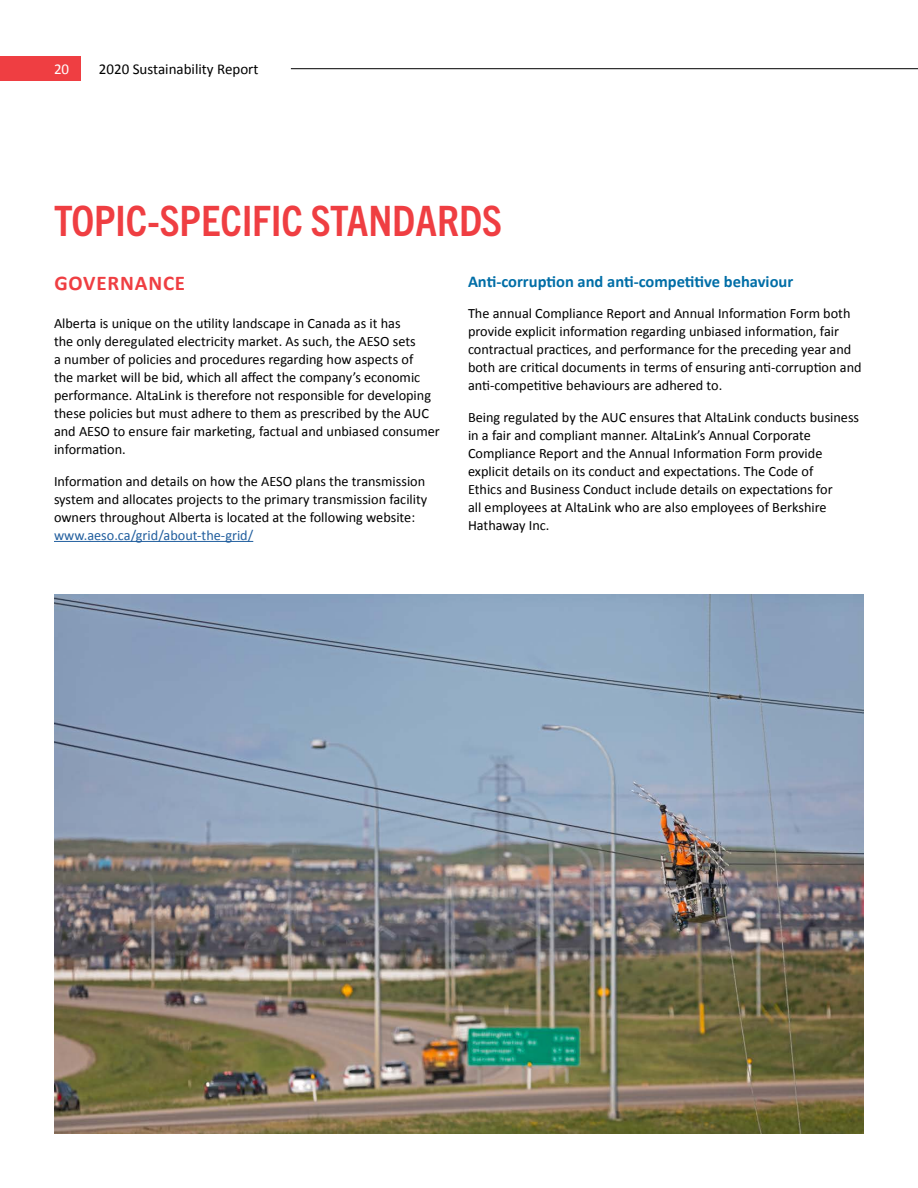
<style>
.page{position:relative;width:918px;height:1188px;background:#fff}
.page>*{position:absolute;margin:0;border:0;box-sizing:border-box;transform-origin:0 0}
.t1{font:700 condensed 42px "Trade Gothic Next LT Pro";color:#ef3e42}
.t2{font:700 21px "Calibri";letter-spacing:.04em;color:#ef3e42}
.t3{font:700 16.5px "Calibri";color:#006ea7}
.t4{font:15px "Calibri";color:#000}
.t5{font:15px "Calibri";color:#fff}
.t6{font:14.25px/18px "Calibri";color:#000}
.t7{font:14.25px "Calibri";color:#215e9e}
</style>
<div class="page">
<hr style="left:54px;top:541px;width:199px;height:1px;background:#215e9e">
<img style="left:54px;top:594px;width:810px;height:539px">
<div style="left:0;top:57px;width:81px;height:24px;background:#ef3e42"></div>
<hr style="left:291px;top:68px;width:627px;height:1px;background:#000">
<p class="t5" style="left:54px;top:59px;width:17px">20</p>
<p class="t4" style="left:99px;top:59px;width:161px">2020 Sustainability Report</p>
<h1 class="t1" style="left:54px;top:193px;width:450px">TOPIC-SPECIFIC STANDARDS</h1>
<h2 class="t2" style="left:54px;top:270px;width:132px">GOVERNANCE</h2>
<p class="t6" style="left:54px;top:315px;width:387px">Alberta is unique on the utility landscape in Canada as it has<br>the only deregulated electricity market. As such, the AESO sets<br>a number of policies and procedures regarding how aspects of<br>the market will be bid, which all affect the company’s economic performance. AltaLink is therefore not responsible for developing these policies but must adhere to them as prescribed by the AUC and AESO to ensure fair marketing, factual and unbiased consumer information.</p>
<p class="t6" style="left:54px;top:472px;width:375px">Information and details on how the AESO plans the transmission system and allocates projects to the primary transmission facility owners throughout Alberta is located at the following website:</p>
<p class="t7" style="left:54px;top:526px;width:201px">www.aeso.ca/grid/about-the-grid/</p>
<p class="t3" style="left:468px;top:271px;width:327px">Anti-corruption and anti-competitive behaviour</p>
<p class="t6" style="left:468px;top:305px;width:395px">The annual Compliance Report and Annual Information Form both provide explicit information regarding unbiased information, fair contractual practices, and performance for the preceding year and both are critical documents in terms of ensuring anti-corruption and anti-competitive behaviours are adhered to.</p>
<p class="t6" style="left:468px;top:408px;width:393px">Being regulated by the AUC ensures that AltaLink conducts business in a fair and compliant manner. AltaLink’s Annual Corporate Compliance Report and the Annual Information Form provide explicit details on its conduct and expectations. The Code of<br>Ethics and Business Conduct include details on expectations for<br>all employees at AltaLink who are also employees of Berkshire Hathaway Inc.</p>
</div>
